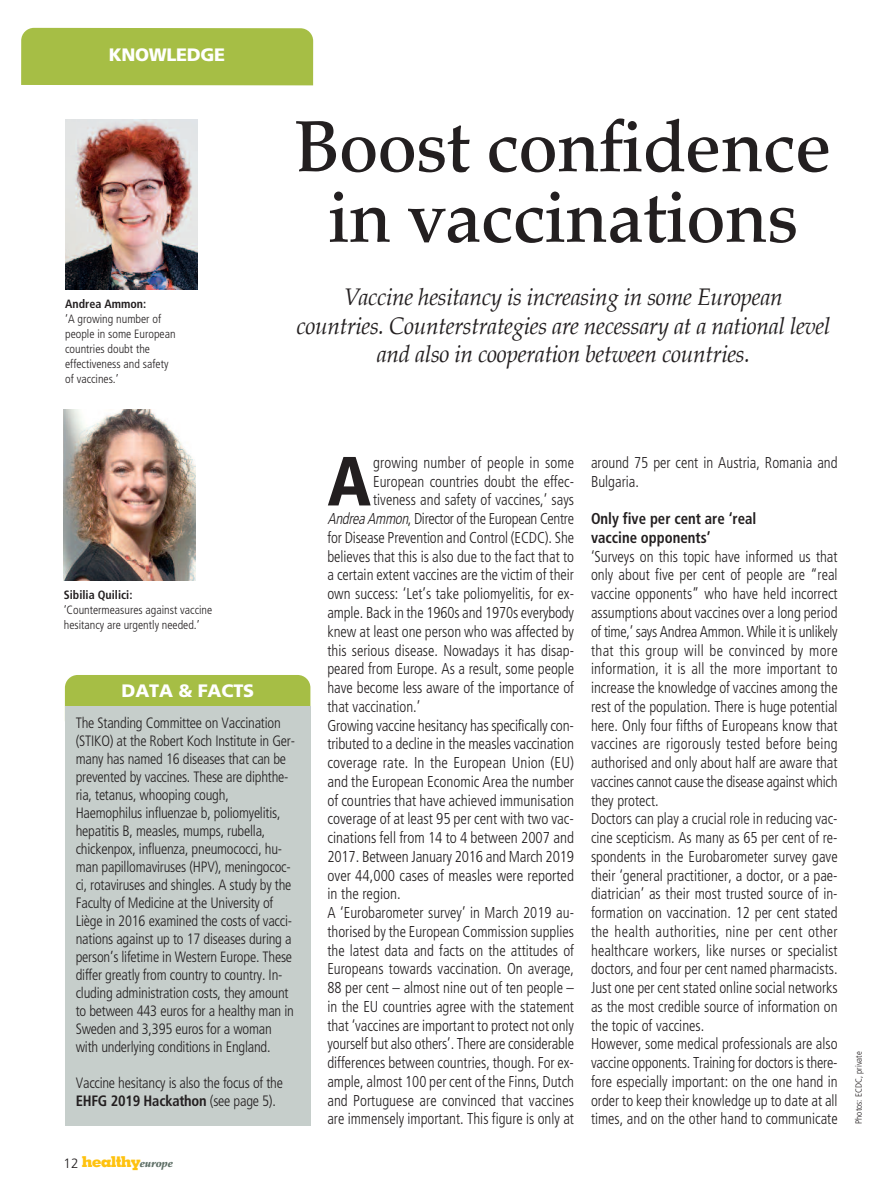
<style>
.page{position:relative;width:893px;height:1191px;background:#fff}
.page>*{position:absolute;margin:0;border:0;box-sizing:border-box;transform-origin:0 0}
.t1{font:500 72px/70.5px "Palatino";letter-spacing:-.01em;color:#231f20;text-align:center}
.t2{font:900 condensed 69.45px "Frutiger";color:#231f20}
.t3{font:italic 24px/28.5px "Palatino";letter-spacing:-.015em;color:#231f20;text-align:center;scale:.95 1}
.t4{font:900 18px "Frutiger";letter-spacing:-.02em;color:#fff}
.t5{font:300 condensed 15.75px/18.8px "Frutiger";color:#231f20;scale:.94 1}
.t6{font:300 condensed 15.75px "Frutiger";color:#231f20;scale:.96 1}
.t7{font:700 condensed 15.75px/18.8px "Frutiger";color:#231f20;scale:.94 1}
.t8{font:300 condensed 15.75px "Frutiger";letter-spacing:-.02em;color:#231f20;scale:.94 1}
.t9{font:300 condensed 15px/18px "Frutiger";letter-spacing:-.015em;color:#231f20}
.t10{font:800 15px "Memphis";letter-spacing:-.06em;color:#fec210}
.t11{font:300 condensed 12px/15px "Frutiger";color:#231f20}
.t12{font:700 condensed 12px "Frutiger";color:#231f20}
.t13{font:300 condensed 9px "Frutiger";color:#231f20}
.s1{font-weight:700}
.s2{font-family:"Frutiger";font-weight:300;font-size:13.5px;color:#231f20}
.s3{font-family:"Palatino";font-weight:900;font-style:italic;font-size:10.5px;color:#5d6e65}
.s4{font-style:italic}
</style>
<div class="page">
<div style="left:21px;top:28px;width:292px;height:71px;background:#a6be45;border-radius:13px"></div>
<div style="left:21px;top:85px;width:292px;height:14px;background:#fff"></div>
<img style="left:65px;top:119px;width:132px;height:170px">
<img style="left:64px;top:410px;width:132px;height:170px">
<div style="left:65px;top:675px;width:245px;height:57px;background:#a6be45;border-radius:13px"></div>
<div style="left:65px;top:706px;width:245px;height:419px;background:#c6cecb"></div>
<p class="t4" style="left:109px;top:48px;width:118px">KNOWLEDGE</p>
<p class="t12" style="left:65px;top:299px;width:83px">Andrea Ammon:</p>
<p class="t11" style="left:65px;top:312px;width:112px">‘A growing number of people in some European countries doubt the effectiveness and safety of vaccines.’</p>
<h1 class="t1" style="left:295px;top:119px;width:538px">Boost confidence in vaccinations</h1>
<h3 class="t3" style="left:296px;top:284px;width:564px">Vaccine hesitancy is increasing in some European<br>countries. Counterstrategies are necessary at a national level and also in cooperation between countries.</h3>
<p class="t12" style="left:64px;top:590px;width:70px">Sibilia Quilici:</p>
<p class="t11" style="left:64px;top:603px;width:150px">‘Countermeasures against vaccine hesitancy are urgently needed.’</p>
<p class="t4" style="left:121px;top:683px;width:134px">DATA &amp; FACTS</p>
<p class="t9" style="left:76px;top:715px;width:221px">The Standing Committee on Vaccination (STIKO) at the Robert Koch Institute in Ger&shy;many has named 16 diseases that can be prevented by vaccines. These are diphthe&shy;ria, tetanus, whooping cough, Haemophilus influenzae b, poliomyelitis, hepatitis B, measles, mumps, rubella, chickenpox, influenza, pneumococci, hu&shy;man papillomaviruses (HPV), meningococ&shy;ci, rotaviruses and shingles. A study by the Faculty of Medicine at the University of Liège in 2016 examined the costs of vacci&shy;nations against up to 17 diseases during a person’s lifetime in Western Europe. These differ greatly from country to country. In&shy;cluding administration costs, they amount to between 443 euros for a healthy man in Sweden and 3,395 euros for a woman with underlying conditions in England.</p>
<p class="t9" style="left:76px;top:1075px;width:209px">Vaccine hesitancy is also the focus of the<br><span class="s1">EHFG 2019 Hackathon</span> (see page 5).</p>
<p class="t10" style="left:63px;top:1156px;width:111px"><span class="s2">12</span> healthy<span class="s3">europe</span></p>
<h2 class="t2" style="left:327px;top:453px;width:45px">A</h2>
<p class="t5" style="left:373px;top:454px;width:215px">growing number of people in some</p>
<p class="t5" style="left:373px;top:473px;width:215px">European countries doubt the effec-</p>
<p class="t5" style="left:373px;top:492px;width:215px">tiveness and safety of vaccines,’ says</p>
<p class="t8" style="left:327px;top:512px;width:264px"><span class="s4">AndreaAmmon</span>, Director of the European Centre</p>
<p class="t5" style="left:327px;top:529px;width:264px">for Disease Prevention and Control (ECDC). She</p>
<p class="t5" style="left:327px;top:548px;width:264px">believes that this is also due to the fact that to</p>
<p class="t5" style="left:327px;top:567px;width:264px">a certain extent vaccines are the victim of their</p>
<p class="t5" style="left:327px;top:585px;width:264px">own success: ‘Let’s take poliomyelitis, for ex-</p>
<p class="t5" style="left:327px;top:604px;width:264px">ample. Back in the 1960s and 1970s everybody</p>
<p class="t5" style="left:327px;top:623px;width:264px">knew at least one person who was affected by</p>
<p class="t5" style="left:327px;top:642px;width:264px">this serious disease. Nowadays it has disap-</p>
<p class="t5" style="left:327px;top:660px;width:264px">peared from Europe. As a result, some people</p>
<p class="t5" style="left:327px;top:679px;width:264px">have become less aware of the importance of</p>
<p class="t5" style="left:327px;top:698px;width:100px">that vaccination.’</p>
<p class="t6" style="left:327px;top:718px;width:258px">Growing vaccine hesitancy has specifically con-</p>
<p class="t6" style="left:327px;top:737px;width:258px">tributed to a decline in the measles vaccination</p>
<p class="t6" style="left:327px;top:756px;width:258px">coverage rate. In the European Union (EU)</p>
<p class="t6" style="left:327px;top:775px;width:258px">and the European Economic Area the number</p>
<p class="t6" style="left:327px;top:793px;width:258px">of countries that have achieved immunisation</p>
<p class="t6" style="left:327px;top:812px;width:258px">coverage of at least 95 per cent with two vac-</p>
<p class="t6" style="left:327px;top:831px;width:258px">cinations fell from 14 to 4 between 2007 and</p>
<p class="t6" style="left:327px;top:850px;width:258px">2017. Between January 2016 and March 2019</p>
<p class="t6" style="left:327px;top:868px;width:258px">over 44,000 cases of measles were reported</p>
<p class="t6" style="left:327px;top:887px;width:78px">in the region.</p>
<p class="t5" style="left:327px;top:904px;width:264px">A ‘Eurobarometer survey’ in March 2019 au-</p>
<p class="t5" style="left:327px;top:923px;width:264px">thorised by the European Commission supplies</p>
<p class="t5" style="left:327px;top:942px;width:264px">the latest data and facts on the attitudes of</p>
<p class="t5" style="left:327px;top:960px;width:264px">Europeans towards vaccination. On average,</p>
<p class="t5" style="left:327px;top:979px;width:264px">88 per cent – almost nine out of ten people –</p>
<p class="t5" style="left:327px;top:998px;width:264px">in the EU countries agree with the statement</p>
<p class="t5" style="left:327px;top:1017px;width:264px">that ‘vaccines are important to protect not only</p>
<p class="t5" style="left:327px;top:1035px;width:264px">yourself but also others’. There are considerable</p>
<p class="t5" style="left:327px;top:1054px;width:264px">differences between countries, though. For ex-</p>
<p class="t5" style="left:327px;top:1073px;width:264px">ample, almost 100 per cent of the Finns, Dutch</p>
<p class="t5" style="left:327px;top:1092px;width:264px">and Portuguese are convinced that vaccines</p>
<p class="t5" style="left:327px;top:1110px;width:264px">are immensely important. This figure is only at</p>
<p class="t5" style="left:591px;top:454px;width:264px">around 75 per cent in Austria, Romania and<br>Bulgaria.</p>
<p class="t7" style="left:591px;top:510px;width:177px">Only five per cent are ‘real vaccine opponents’</p>
<p class="t5" style="left:591px;top:548px;width:264px">‘Surveys on this topic have informed us that only about five per cent of people are “real vaccine opponents” who have held incorrect assumptions about vaccines over a long period of time,’ says Andrea Ammon. While it is unlikely that this group will be convinced by more information, it is all the more important to increase the knowledge of vaccines among the rest of the population. There is huge potential here. Only four fifths of Europeans know that vaccines are rigorously tested before being authorised and only about half are aware that vaccines cannot cause the disease against which they protect.<br>Doctors can play a crucial role in reducing vac&shy;cine scepticism. As many as 65 per cent of re&shy;spondents in the Eurobarometer survey gave their ‘general practitioner, a doctor, or a pae&shy;diatrician’ as their most trusted source of in&shy;formation on vaccination. 12 per cent stated the health authorities, nine per cent other healthcare workers, like nurses or specialist doctors, and four per cent named pharmacists.<br>Just one per cent stated online social networks as the most credible source of information on the topic of vaccines.<br>However, some medical professionals are also vaccine opponents. Training for doctors is there&shy;fore especially important: on the one hand in order to keep their knowledge up to date at all times, and on the other hand to communicate</p>
<p class="t13" style="left:855px;top:1123px;width:74px;rotate:-90deg">Photos: ECDC, private</p>
</div>
